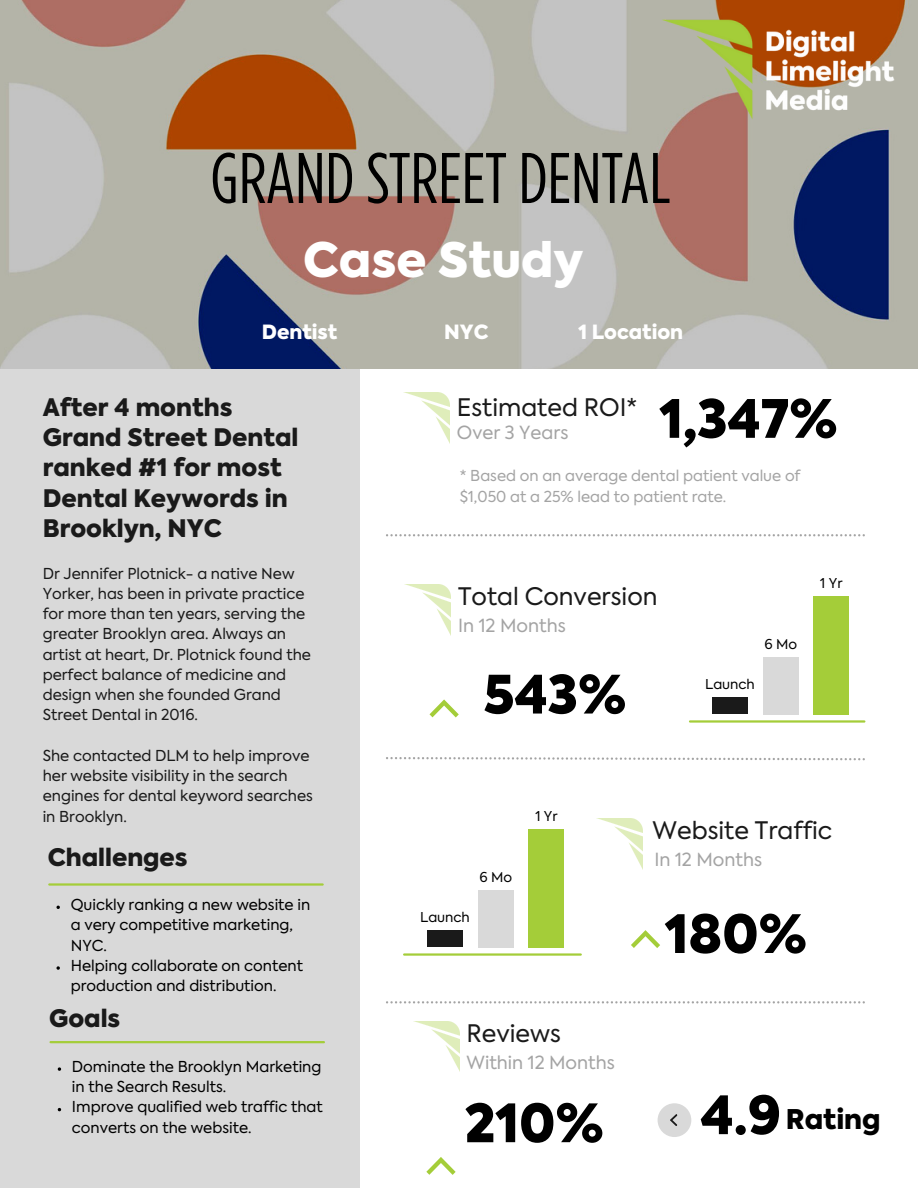
<style>
.page{position:relative;width:918px;height:1188px;background:#fff}
.page>*{position:absolute;margin:0;border:0;box-sizing:border-box;transform-origin:0 0}
.t1{font:900 52.5px "Axiforma";color:#000}
.t2{font:900 47.25px "Axiforma";color:#fff}
.t3{font:900 27px "Axiforma";color:#000}
.t4{font:900 24px/30.3px "Axiforma";color:#1a1a1a}
.t5{font:24px "Axiforma";color:#1a1a1a}
.t6{font:900 19.5px "Axiforma";color:#fff}
.t7{font:18px "Axiforma";color:#a4a4a4}
.t8{font:15px/20.2px "Axiforma";color:#1a1a1a}
.t9{font:15px/20.2px "Axiforma";color:#000}
.t10{font:15px/20.2px "Axiforma";color:#a4a4a4}
.t11{font:13.5px "Axiforma";color:#000}
</style>
<div class="page">
<svg style="left:386px;top:534px;width:479px;height:2px"></svg>
<svg style="left:386px;top:1001px;width:479px;height:2px"></svg>
<svg style="left:386px;top:757px;width:479px;height:3px"></svg>
<svg style="left:430px;top:699px;width:29px;height:18px"></svg>
<svg style="left:631px;top:930px;width:29px;height:18px"></svg>
<div style="left:658px;top:1103px;width:33px;height:34px;background:#d9d9d9;border-radius:50%"></div>
<svg style="left:670px;top:1114px;width:8px;height:12px"></svg>
<hr style="left:690px;top:720px;width:174px;height:3px;background:#a4cd39">
<hr style="left:404px;top:953px;width:177px;height:3px;background:#a4cd39">
<div style="left:712px;top:697px;width:36px;height:17px;background:#1a1a1a"></div>
<div style="left:427px;top:930px;width:36px;height:17px;background:#1a1a1a"></div>
<div style="left:763px;top:657px;width:36px;height:58px;background:#d9d9d9"></div>
<div style="left:478px;top:890px;width:36px;height:57px;background:#d9d9d9"></div>
<div style="left:813px;top:596px;width:36px;height:119px;background:#a4cd39"></div>
<div style="left:528px;top:829px;width:36px;height:118px;background:#a4cd39"></div>
<img style="left:596px;top:818px;width:46px;height:50px">
<img style="left:413px;top:1021px;width:46px;height:49px">
<img style="left:408px;top:585px;width:43px;height:50px">
<img style="left:403px;top:392px;width:47px;height:51px">
<svg style="left:426px;top:1157px;width:30px;height:18px"></svg>
<img style="left:0;top:1px;width:918px;height:368px">
<img style="left:662px;top:19px;width:233px;height:100px">
<div style="left:0;top:369px;width:360px;height:819px;background:#d9d9d9"></div>
<hr style="left:49px;top:883px;width:274px;height:3px;background:#a4cd39">
<hr style="left:51px;top:1041px;width:273px;height:2px;background:#a4cd39">
<svg style="left:213px;top:152px;width:23px;height:52px"></svg>
<svg style="left:243px;top:153px;width:79px;height:50px;background:#6a655e"></svg>
<svg style="left:329px;top:153px;width:23px;height:50px"></svg>
<svg style="left:368px;top:152px;width:138px;height:52px;background:#79756d"></svg>
<svg style="left:522px;top:153px;width:23px;height:50px"></svg>
<svg style="left:551px;top:153px;width:18px;height:50px"></svg>
<svg style="left:575px;top:153px;width:95px;height:50px;background:#746c65"></svg>
<svg style="left:57px;top:966px;width:3px;height:4px"></svg>
<svg style="left:58px;top:1067px;width:3px;height:4px"></svg>
<p class="t2" style="left:303px;top:241px;width:282px">Case Study</p>
<p class="t6" style="left:262px;top:324px;width:77px">Dentist</p>
<p class="t6" style="left:444px;top:324px;width:46px">NYC</p>
<p class="t6" style="left:578px;top:324px;width:106px">1 Location</p>
<p class="t4" style="left:43px;top:394px;width:257px">After 4 months<br>Grand Street Dental ranked #1 for most<br>Dental Keywords in<br>Brooklyn, NYC</p>
<p class="t8" style="left:43px;top:565px;width:270px">Dr Jennifer Plotnick- a native New<br>Yorker, has been in private practice for more than ten years, serving the greater Brooklyn area. Always an artist at heart, Dr. Plotnick found the perfect balance of medicine and design when she founded Grand<br>Street Dental in 2016.</p>
<p class="t8" style="left:43px;top:747px;width:272px">She contacted DLM to help improve her website visibility in the search engines for dental keyword searches in Brooklyn.</p>
<p class="t4" style="left:48px;top:844px;width:141px">Challenges</p>
<p class="t9" style="left:71px;top:896px;width:241px">Quickly ranking a new website in a very competitive marketing,<br>NYC.</p>
<p class="t9" style="left:71px;top:957px;width:234px">Helping collaborate on content production and distribution.</p>
<p class="t4" style="left:49px;top:1006px;width:73px">Goals</p>
<p class="t9" style="left:72px;top:1058px;width:251px">Dominate the Brooklyn Marketing in the Search Results.</p>
<p class="t9" style="left:72px;top:1098px;width:252px">Improve qualified web traffic that converts on the website.</p>
<p class="t5" style="left:457px;top:397px;width:182px">Estimated ROI*</p>
<p class="t7" style="left:457px;top:425px;width:113px">Over 3 Years</p>
<p class="t1" style="left:660px;top:397px;width:179px">1,347%</p>
<p class="t10" style="left:460px;top:467px;width:342px">* Based on an average dental patient value of $1,050 at a 25% lead to patient rate.</p>
<p class="t5" style="left:458px;top:587px;width:201px">Total Conversion</p>
<p class="t7" style="left:458px;top:618px;width:109px">In 12 Months</p>
<p class="t1" style="left:483px;top:673px;width:145px">543%</p>
<p class="t11" style="left:765px;top:639px;width:34px">6 Mo</p>
<p class="t11" style="left:705px;top:679px;width:51px">Launch</p>
<p class="t11" style="left:820px;top:578px;width:24px">1 Yr</p>
<p class="t11" style="left:480px;top:872px;width:34px">6 Mo</p>
<p class="t11" style="left:420px;top:912px;width:51px">Launch</p>
<p class="t11" style="left:535px;top:811px;width:24px">1 Yr</p>
<p class="t5" style="left:467px;top:1023px;width:96px">Reviews</p>
<p class="t7" style="left:467px;top:1055px;width:150px">Within 12 Months</p>
<p class="t1" style="left:464px;top:1102px;width:141px">210%</p>
<p class="t5" style="left:653px;top:820px;width:181px">Website Traffic</p>
<p class="t7" style="left:654px;top:852px;width:109px">In 12 Months</p>
<p class="t1" style="left:665px;top:912px;width:143px">180%</p>
<p class="t1" style="left:701px;top:1094px;width:82px">4.9</p>
<p class="t3" style="left:786px;top:1108px;width:96px">Rating</p>
</div>
